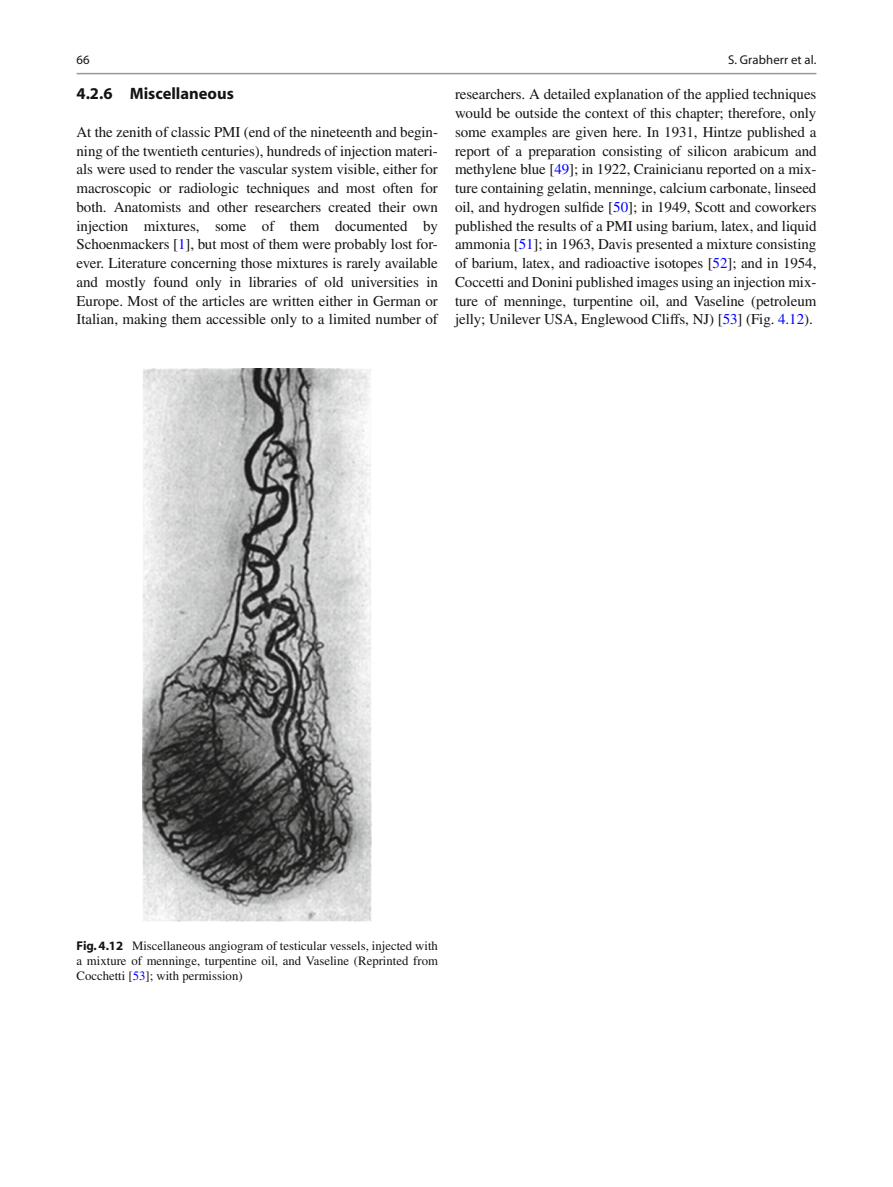
<style>
.page{position:relative;width:893px;height:1187px;background:#fff}
.page>*{position:absolute;margin:0;border:0;box-sizing:border-box;transform-origin:0 0}
.t1{font:700 16.5px "Flyqvw Myriad";color:#131413}
.t2{font:15px/18.8px "Trxmwl Times";letter-spacing:-.005em;color:#131413;text-align:justify}
.t3{font:12.75px/15px "Trxmwl Times";color:#131413;text-align:justify}
.t4{font:12.75px "Fkdprf Myriad";letter-spacing:.01em;color:#131413}
.s1{color:#00f}
.s2{font-family:"Flyqvw Myriad";font-weight:700}
</style>
<div class="page">
<img style="left:143px;top:368px;width:229px;height:553px">
<hr style="left:77px;top:73px;width:739px;height:1px;background:#989898">
<p class="t4" style="left:77px;top:55px;width:15px">66</p>
<p class="t1" style="left:77px;top:88px;width:159px">4.2.6 Miscellaneous</p>
<p class="t2" style="left:77px;top:124px;width:363px">At the zenith of classic PMI (end of the nineteenth and begin&shy;ning of the twentieth centuries), hundreds of injection materi&shy;als were used to render the vascular system visible, either for macroscopic or radiologic techniques and most often for both. Anatomists and other researchers created their own injection mixtures, some of them documented by Schoenmackers [ <span class="s1">1</span> ], but most of them were probably lost for&shy;ever. Literature concerning those mixtures is rarely available and mostly found only in libraries of old universities in Europe. Most of the articles are written either in German or Italian, making them accessible only to a limited number of</p>
<p class="t4" style="left:728px;top:55px;width:90px">S. Grabherr et al.</p>
<p class="t2" style="left:455px;top:86px;width:363px">researchers. A detailed explanation of the applied techniques would be outside the context of this chapter; therefore, only some examples are given here. In 1931, Hintze published a report of a preparation consisting of silicon arabicum and methylene blue [ <span class="s1">49</span> ]; in 1922, Crainicianu reported on a mix&shy;ture containing gelatin, menninge, calcium carbonate, linseed oil, and hydrogen sulfide [ <span class="s1">50</span> ]; in 1949, Scott and coworkers published the results of a PMI using barium, latex, and liquid ammonia [ <span class="s1">51</span> ]; in 1963, Davis presented a mixture consisting of barium, latex, and radioactive isotopes [ <span class="s1">52</span> ]; and in 1954, Coccetti and Donini published images using an injection mix&shy;ture of menninge, turpentine oil, and Vaseline (petroleum jelly; Unilever USA, Englewood Cliffs, NJ) [ <span class="s1">53</span> ] (Fig. <span class="s1">4.12</span> ).</p>
<p class="t3" style="left:77px;top:939px;width:363px"><span class="s2">Fig. 4.12</span> Miscellaneous angiogram of testicular vessels, injected with a mixture of menninge, turpentine oil, and Vaseline (Reprinted from Cocchetti [ <span class="s1">53</span> ]; with permission)</p>
</div>
